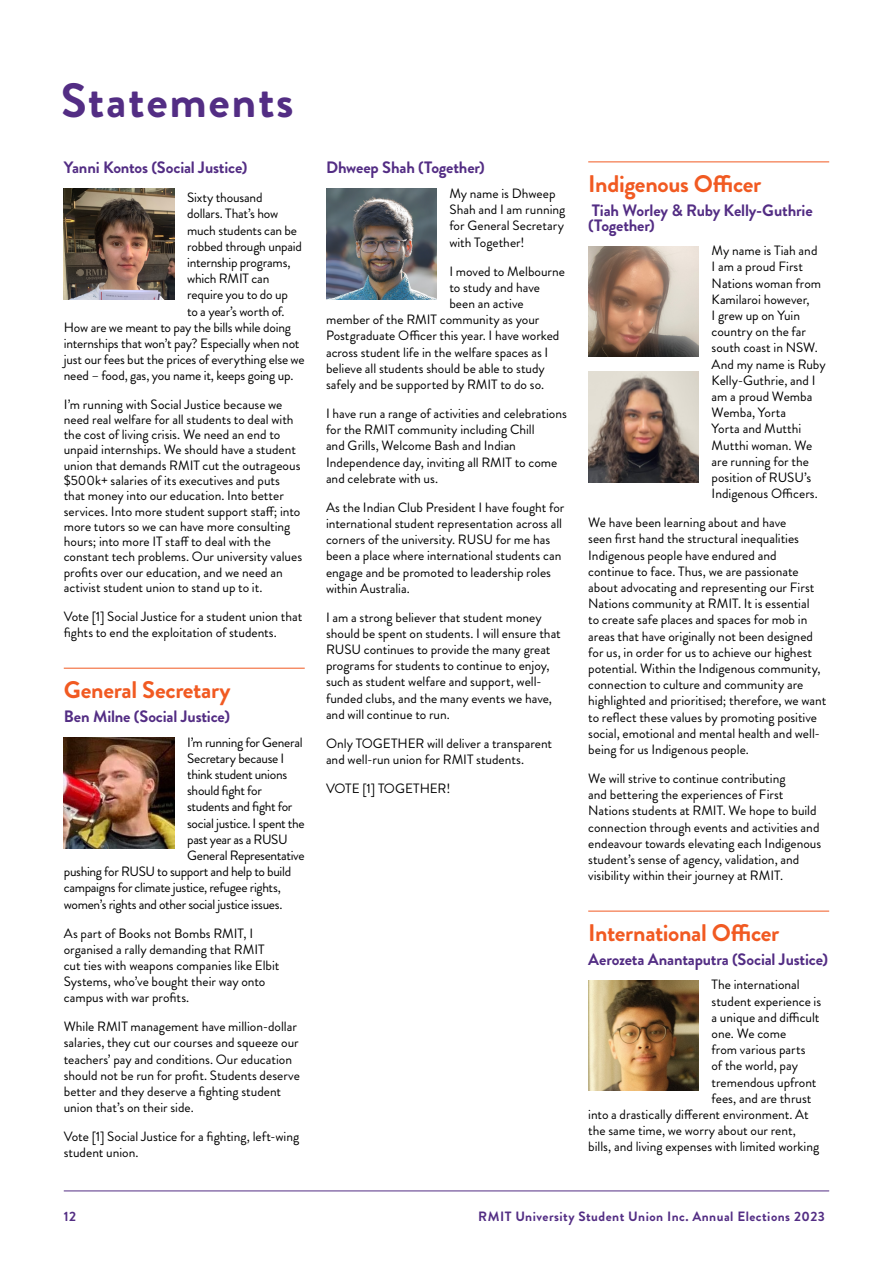
<style>
.page{position:relative;width:893px;height:1263px;background:#fff}
.page>*{position:absolute;margin:0;border:0;box-sizing:border-box;transform-origin:0 0}
.t1{font:700 48px "Brandon Grotesque";letter-spacing:.035em;color:#532d84}
.t2{font:700 24px "Brandon Grotesque";letter-spacing:-.015em;color:#f15a22}
.t3{font:700 16.5px/15px "Brandon Grotesque";letter-spacing:-.01em;color:#532d84}
.t4{font:13.5px/16.2px "Brandon Grotesque";color:#000}
.t5{font:13.5px "Brandon Grotesque";letter-spacing:-.025em;color:#000}
.t6{font:13.5px "Brandon Grotesque";letter-spacing:-.02em;color:#000}
.t7{font:700 13.5px "Brandon Grotesque";letter-spacing:.035em;color:#532d84}
</style>
<div class="page">
<hr style="left:64px;top:1190px;width:765px;height:1px;background:#532d84">
<hr style="left:64px;top:668px;width:241px;height:1px;background:#f15a22">
<img style="left:64px;top:189px;width:110px;height:110px">
<img style="left:64px;top:737px;width:110px;height:111px">
<img style="left:326px;top:189px;width:111px;height:110px">
<hr style="left:588px;top:161px;width:241px;height:1px;background:#f15a22">
<hr style="left:588px;top:911px;width:241px;height:1px;background:#f15a22">
<img style="left:588px;top:246px;width:111px;height:111px">
<img style="left:588px;top:372px;width:111px;height:110px">
<img style="left:588px;top:980px;width:111px;height:111px">
<h1 class="t1" style="left:61px;top:67px;width:234px">Statements</h1>
<p class="t3" style="left:64px;top:160px;width:185px">Yanni Kontos (Social Justice)</p>
<p class="t4" style="left:187px;top:190px;width:77px">Sixty thousand</p>
<p class="t4" style="left:187px;top:206px;width:93px">dollars. That’s how</p>
<p class="t4" style="left:187px;top:222px;width:112px">much students can be</p>
<p class="t4" style="left:187px;top:238px;width:117px">robbed through unpaid</p>
<p class="t4" style="left:187px;top:254px;width:105px">internship programs,</p>
<p class="t4" style="left:187px;top:271px;width:84px">which RMIT can</p>
<p class="t4" style="left:187px;top:287px;width:102px">require you to do up</p>
<p class="t6" style="left:187px;top:302px;width:99px">to a year’s worth of.</p>
<p class="t4" style="left:64px;top:319px;width:229px">How are we meant to pay the bills while doing</p>
<p class="t4" style="left:64px;top:335px;width:237px">internships that won’t pay? Especially when not</p>
<p class="t4" style="left:64px;top:352px;width:242px">just our fees but the prices of everything else we</p>
<p class="t4" style="left:64px;top:368px;width:231px">need – food, gas, you name it, keeps going up.</p>
<p class="t4" style="left:64px;top:396px;width:240px;line-height:15.3px">I’m running with Social Justice because we need real welfare for all students to deal with the cost of living crisis. We need an end to unpaid internships. We should have a student union that demands RMIT cut the outrageous $500k+ salaries of its executives and puts that money into our education. Into better services. Into more student support staff; into more tutors so we can have more consulting hours; into more IT staff to deal with the constant tech problems. Our university values profits over our education, and we need an activist student union to stand up to it.</p>
<p class="t4" style="left:64px;top:608px;width:240px">Vote [1] Social Justice for a student union that fights to end the exploitation of students.</p>
<h2 class="t2" style="left:64px;top:673px;width:168px">General Secretary</h2>
<p class="t3" style="left:64px;top:709px;width:168px">Ben Milne (Social Justice)</p>
<p class="t6" style="left:187px;top:733px;width:117px">I’m running for General</p>
<p class="t6" style="left:187px;top:749px;width:99px">Secretary because I</p>
<p class="t5" style="left:187px;top:765px;width:102px">think student unions</p>
<p class="t5" style="left:187px;top:781px;width:76px">should fight for</p>
<p class="t5" style="left:187px;top:797px;width:107px">students and fight for</p>
<p class="t5" style="left:187px;top:814px;width:119px">social justice. I spent the</p>
<p class="t5" style="left:187px;top:830px;width:102px">past year as a RUSU</p>
<p class="t6" style="left:187px;top:846px;width:119px">General Representative</p>
<p class="t5" style="left:64px;top:862px;width:229px">pushing for RUSU to support and help to build</p>
<p class="t5" style="left:64px;top:878px;width:219px">campaigns for climate justice, refugee rights,</p>
<p class="t5" style="left:64px;top:895px;width:220px">women’s rights and other social justice issues.</p>
<p class="t4" style="left:64px;top:925px;width:217px">As part of Books not Bombs RMIT, I organised a rally demanding that RMIT cut ties with weapons companies like Elbit Systems, who’ve bought their way onto campus with war profits.</p>
<p class="t4" style="left:64px;top:1019px;width:238px">While RMIT management have million-dollar salaries, they cut our courses and squeeze our teachers’ pay and conditions. Our education should not be run for profit. Students deserve better and they deserve a fighting student union that’s on their side.</p>
<p class="t4" style="left:64px;top:1129px;width:237px">Vote [1] Social Justice for a fighting, left-wing student union.</p>
<p class="t3" style="left:326px;top:160px;width:160px">Dhweep Shah (Together)</p>
<p class="t4" style="left:449px;top:185px;width:118px">My name is Dhweep<br>Shah and I am running for General Secretary with Together!</p>
<p class="t4" style="left:449px;top:263px;width:117px">I moved to Melbourne</p>
<p class="t4" style="left:449px;top:279px;width:92px">to study and have</p>
<p class="t4" style="left:449px;top:295px;width:76px">been an active</p>
<p class="t4" style="left:326px;top:312px;width:215px">member of the RMIT community as your</p>
<p class="t4" style="left:326px;top:328px;width:235px">Postgraduate Officer this year. I have worked</p>
<p class="t4" style="left:326px;top:344px;width:224px">across student life in the welfare spaces as I</p>
<p class="t4" style="left:326px;top:360px;width:220px">believe all students should be able to study</p>
<p class="t4" style="left:326px;top:376px;width:220px">safely and be supported by RMIT to do so.</p>
<p class="t4" style="left:326px;top:405px;width:242px">I have run a range of activities and celebrations for the RMIT community including Chill<br>and Grills, Welcome Bash and Indian Independence day, inviting all RMIT to come and celebrate with us.</p>
<p class="t4" style="left:326px;top:499px;width:240px">As the Indian Club President I have fought for international student representation across all corners of the university. RUSU for me has been a place where international students can engage and be promoted to leadership roles within Australia.</p>
<p class="t4" style="left:326px;top:609px;width:236px">I am a strong believer that student money should be spent on students. I will ensure that RUSU continues to provide the many great programs for students to continue to enjoy, such as student welfare and support, well&shy;funded clubs, and the many events we have, and will continue to run.</p>
<p class="t4" style="left:326px;top:735px;width:228px">Only TOGETHER will deliver a transparent and well-run union for RMIT students.</p>
<p class="t4" style="left:326px;top:780px;width:126px">VOTE [1] TOGETHER!</p>
<h2 class="t2" style="left:588px;top:167px;width:175px">Indigenous Officer</h2>
<p class="t3" style="left:588px;top:203px;width:226px">Tiah Worley &amp; Ruby Kelly-Guthrie (Together)</p>
<p class="t4" style="left:712px;top:243px;width:116px">My name is Tiah and<br>I am a proud First<br>Nations woman from<br>Kamilaroi however,<br>I grew up on Yuin country on the far south coast in NSW.<br>And my name is Ruby<br>Kelly-Guthrie, and I am a proud Wemba<br>Wemba, Yorta<br>Yorta and Mutthi<br>Mutthi woman. We are running for the position of RUSU’s<br>Indigenous Officers.</p>
<p class="t4" style="left:588px;top:515px;width:240px">We have been learning about and have<br>seen first hand the structural inequalities Indigenous people have endured and<br>continue to face. Thus, we are passionate about advocating and representing our First Nations community at RMIT. It is essential<br>to create safe places and spaces for mob in areas that have originally not been designed for us, in order for us to achieve our highest potential. Within the Indigenous community, connection to culture and community are highlighted and prioritised; therefore, we want to reflect these values by promoting positive social, emotional and mental health and well&shy;being for us Indigenous people.</p>
<p class="t4" style="left:588px;top:770px;width:235px">We will strive to continue contributing<br>and bettering the experiences of First Nations students at RMIT. We hope to build connection through events and activities and endeavour towards elevating each Indigenous student’s sense of agency, validation, and visibility within their journey at RMIT.</p>
<h2 class="t2" style="left:588px;top:916px;width:193px">International Officer</h2>
<p class="t3" style="left:588px;top:952px;width:242px">Aerozeta Anantaputra (Social Justice)</p>
<p class="t4" style="left:712px;top:977px;width:90px">The international</p>
<p class="t4" style="left:712px;top:993px;width:111px">student experience is</p>
<p class="t4" style="left:712px;top:1009px;width:109px">a unique and difficult</p>
<p class="t4" style="left:712px;top:1025px;width:76px">one. We come</p>
<p class="t4" style="left:712px;top:1042px;width:96px">from various parts</p>
<p class="t4" style="left:712px;top:1058px;width:88px">of the world, pay</p>
<p class="t4" style="left:712px;top:1074px;width:106px">tremendous upfront</p>
<p class="t4" style="left:712px;top:1090px;width:101px">fees, and are thrust</p>
<p class="t4" style="left:588px;top:1106px;width:222px">into a drastically different environment. At</p>
<p class="t4" style="left:588px;top:1123px;width:209px">the same time, we worry about our rent,</p>
<p class="t4" style="left:588px;top:1139px;width:233px">bills, and living expenses with limited working</p>
<p class="t7" style="left:64px;top:1207px;width:14px">12</p>
<p class="t7" style="left:478px;top:1207px;width:348px">RMIT University Student Union Inc. Annual Elections 2023</p>
</div>
